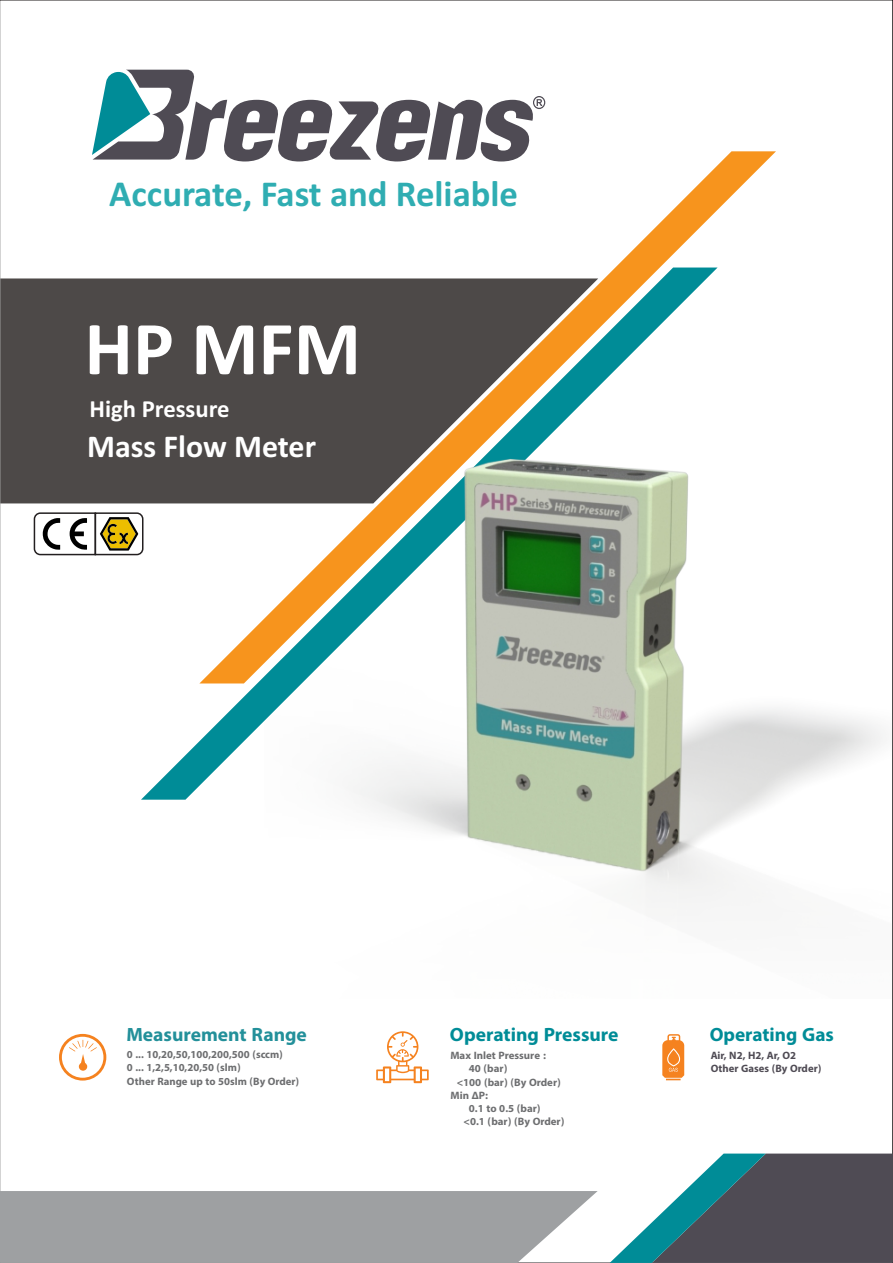
<style>
.page{position:relative;width:893px;height:1263px;background:#fff}
.page>*{position:absolute;margin:0;border:0;box-sizing:border-box;transform-origin:0 0}
.t1{font:700 76.95px "Calibri";color:#fff}
.t2{font:700 36.75px "Calibri";color:#2fadb2}
.t3{font:700 31.95px "Calibri";color:#fff}
.t4{font:700 27px "Myriad Arabic";color:#008c97}
.t5{font:700 27px "Myriad Arabic";color:#23909a}
.t6{font:700 24.75px "Calibri";color:#fff}
.t7{font:700 15px/13.2px "Myriad Arabic";color:#6d6e70}
.t8{font:700 15px/13.2px "Myriad Arabic";color:#4f4b54}
</style>
<div class="page">
<div style="left:0;top:1191px;width:598px;height:72px;background:#9ea0a2"></div>
<svg style="left:610px;top:1153px;width:283px;height:110px"></svg>
<svg style="left:92px;top:70px;width:453px;height:90px"></svg>
<div style="left:0;top:278px;width:141px;height:225px;background:#4d4948"></div>
<svg style="left:199px;top:151px;width:577px;height:116px"></svg>
<svg style="left:141px;top:267px;width:577px;height:533px"></svg>
<svg style="left:376px;top:1031px;width:53px;height:52px"></svg>
<svg style="left:662px;top:1034px;width:22px;height:46px"></svg>
<svg style="left:59px;top:1034px;width:47px;height:46px"></svg>
<img style="left:264px;top:379px;width:629px;height:619px">
<svg style="left:33px;top:512px;width:111px;height:44px"></svg>
<h2 class="t2" style="left:109px;top:179px;width:410px">Accurate, Fast and Reliable</h2>
<h1 class="t1" style="left:84px;top:316px;width:278px">HP MFM</h1>
<h3 class="t6" style="left:90px;top:399px;width:142px">High Pressure</h3>
<h3 class="t3" style="left:87px;top:433px;width:230px">Mass Flow Meter</h3>
<h3 class="t5" style="left:126px;top:1022px;width:182px">Measurement Range</h3>
<p class="t7" style="left:127px;top:1049px;width:174px">0 ... 10,20,50,100,200,500 (sccm)<br>0 ... 1,2,5,10,20,50 (slm)<br>Other Range up to 50slm (By Order)</p>
<h3 class="t4" style="left:450px;top:1023px;width:170px">Operating Pressure</h3>
<p class="t7" style="left:450px;top:1050px;width:97px">Max Inlet Pressure :</p>
<p class="t7" style="left:469px;top:1063px;width:40px">40 (bar)</p>
<p class="t7" style="left:457px;top:1076px;width:106px">&lt;100 (bar) (By Order)</p>
<p class="t7" style="left:450px;top:1089px;width:40px">Min ∆P:</p>
<p class="t7" style="left:469px;top:1102px;width:73px">0.1 to 0.5 (bar)</p>
<p class="t7" style="left:464px;top:1116px;width:102px">&lt;0.1 (bar) (By Order)</p>
<h3 class="t4" style="left:710px;top:1023px;width:126px">Operating Gas</h3>
<p class="t8" style="left:711px;top:1049px;width:112px">Air, N2, H2, Ar, O2<br>Other Gases (By Order)</p>
</div>
